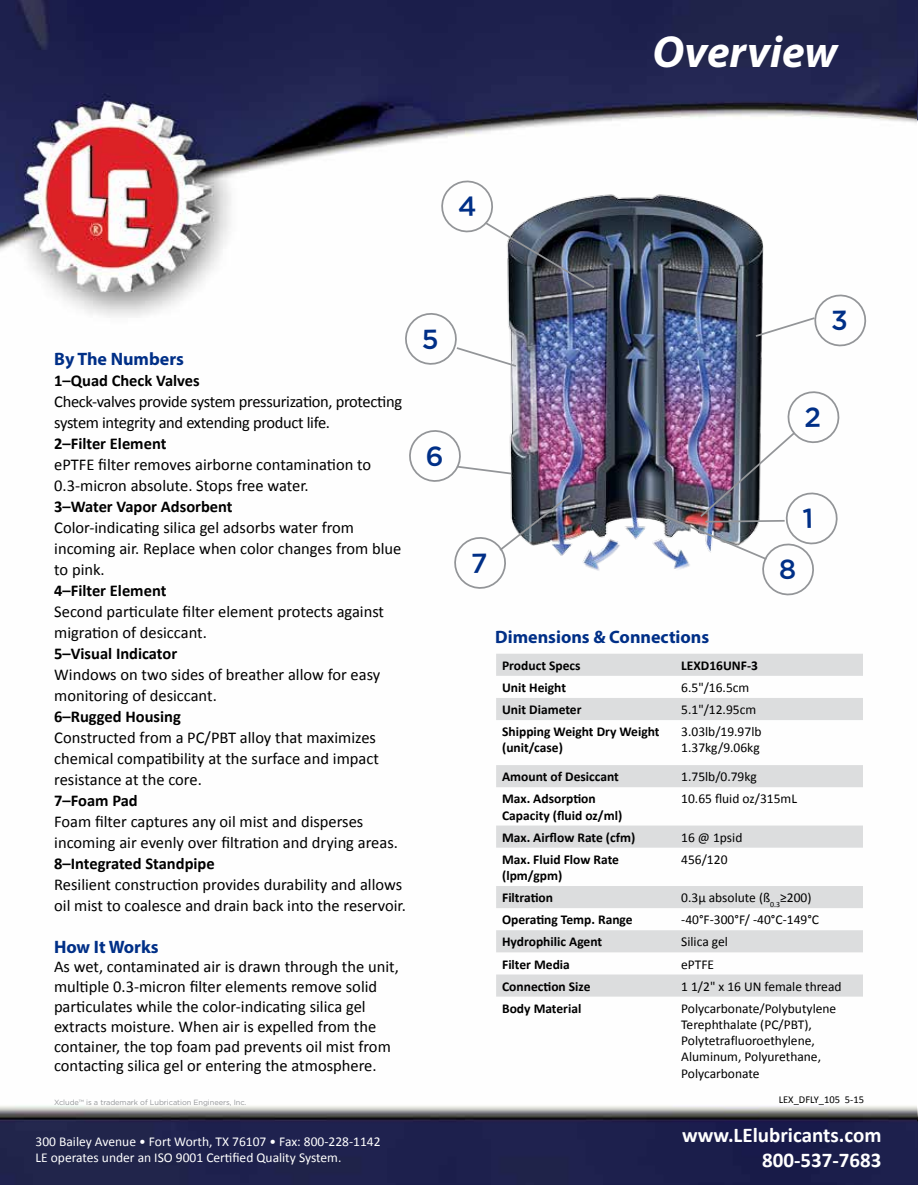
<style>
.page{position:relative;width:918px;height:1188px;background:#fff}
.page>*{position:absolute;margin:0;border:0;box-sizing:border-box;transform-origin:0 0}
.t1{font:italic 700 45px "Myriad Pro";color:#fff}
.t2{font:700 21px/25.2px "Calibri";color:#fff;text-align:right}
.t3{font:700 18px "Myriad Pro";color:#002f87}
.t4{font:16.5px/21px "Calibri";color:#000}
.t5{font:700 16.5px "Calibri";color:#000}
.t6{font:16.5px/21px "Calibri";letter-spacing:-.02em;color:#000}
.t7{font:13.5px/16.2px "Calibri";color:#000}
.t8{font:700 13.5px/16.2px "Calibri";color:#000}
.t9{font:13.5px/16.2px "Calibri";color:#fff}
.t10{font:10.5px "Calibri";color:#000}
.t11{font:7.5px "Gotham";letter-spacing:-.01em;color:#939598}
</style>
<div class="page">
<img style="left:0;top:0;width:918px;height:1185px">
<svg style="left:496px;top:654px;width:367px;height:343px"></svg>
<img style="left:421px;top:163px;width:436px;height:477px">
<svg style="left:436px;top:176px;width:160px;height:114px"></svg>
<svg style="left:400px;top:308px;width:118px;height:60px"></svg>
<svg style="left:404px;top:425px;width:109px;height:60px"></svg>
<svg style="left:449px;top:493px;width:123px;height:98px"></svg>
<img style="left:652px;top:386px;width:192px;height:212px">
<svg style="left:754px;top:290px;width:117px;height:59px"></svg>
<h1 class="t1" style="left:652px;top:22px;width:186px">Overview</h1>
<p class="t3" style="left:54px;top:347px;width:131px">By The Numbers</p>
<p class="t5" style="left:54px;top:374px;width:147px">1–Quad Check Valves</p>
<p class="t6" style="left:54px;top:393px;width:349px">Check-valves provide system pressurization, protecting system integrity and extending product life.</p>
<p class="t5" style="left:54px;top:437px;width:114px">2–Filter Element</p>
<p class="t4" style="left:54px;top:456px;width:319px">ePTFE filter removes airborne contamination to<br>0.3-micron absolute. Stops free water.</p>
<p class="t5" style="left:54px;top:500px;width:180px">3–Water Vapor Adsorbent</p>
<p class="t4" style="left:54px;top:519px;width:349px">Color-indicating silica gel adsorbs water from incoming air. Replace when color changes from blue to pink.</p>
<p class="t5" style="left:54px;top:584px;width:114px">4–Filter Element</p>
<p class="t4" style="left:54px;top:603px;width:331px">Second particulate filter element protects against migration of desiccant.</p>
<p class="t5" style="left:54px;top:647px;width:125px">5–Visual Indicator</p>
<p class="t4" style="left:54px;top:666px;width:328px">Windows on two sides of breather allow for easy monitoring of desiccant.</p>
<p class="t5" style="left:54px;top:710px;width:128px">6–Rugged Housing</p>
<p class="t4" style="left:54px;top:729px;width:326px">Constructed from a PC/PBT alloy that maximizes chemical compatibility at the surface and impact resistance at the core.</p>
<p class="t5" style="left:54px;top:794px;width:85px">7–Foam Pad</p>
<p class="t4" style="left:54px;top:813px;width:345px">Foam filter captures any oil mist and disperses incoming air evenly over filtration and drying areas.</p>
<p class="t5" style="left:54px;top:857px;width:162px">8–Integrated Standpipe</p>
<p class="t4" style="left:54px;top:876px;width:353px">Resilient construction provides durability and allows oil mist to coalesce and drain back into the reservoir.</p>
<p class="t3" style="left:54px;top:935px;width:106px">How It Works</p>
<p class="t4" style="left:54px;top:958px;width:346px;line-height:19.8px">As wet, contaminated air is drawn through the unit, multiple 0.3-micron filter elements remove solid particulates while the color-indicating silica gel extracts moisture. When air is expelled from the container, the top foam pad prevents oil mist from contacting silica gel or entering the atmosphere.</p>
<p class="t3" style="left:495px;top:625px;width:216px">Dimensions &amp; Connections</p>
<p class="t8" style="left:502px;top:658px;width:80px">Product Specs</p>
<p class="t8" style="left:681px;top:658px;width:78px">LEXD16UNF-3</p>
<p class="t8" style="left:502px;top:680px;width:65px">Unit Height</p>
<p class="t7" style="left:681px;top:680px;width:70px">6.5"/16.5cm</p>
<p class="t8" style="left:502px;top:703px;width:81px">Unit Diameter</p>
<p class="t7" style="left:681px;top:703px;width:76px">5.1"/12.95cm</p>
<p class="t8" style="left:502px;top:725px;width:159px">Shipping Weight Dry Weight (unit/case)</p>
<p class="t7" style="left:681px;top:725px;width:82px">3.03lb/19.97lb<br>1.37kg/9.06kg</p>
<p class="t8" style="left:502px;top:770px;width:118px">Amount of Desiccant</p>
<p class="t7" style="left:681px;top:770px;width:77px">1.75lb/0.79kg</p>
<p class="t8" style="left:502px;top:792px;width:122px">Max. Adsorption<br>Capacity (fluid oz/ml)</p>
<p class="t7" style="left:681px;top:792px;width:117px">10.65 fluid oz/315mL</p>
<p class="t8" style="left:502px;top:830px;width:135px">Max. Airflow Rate (cfm)</p>
<p class="t7" style="left:681px;top:830px;width:63px">16 @ 1psid</p>
<p class="t8" style="left:502px;top:852px;width:118px">Max. Fluid Flow Rate (lpm/gpm)</p>
<p class="t7" style="left:681px;top:852px;width:48px">456/120</p>
<p class="t8" style="left:502px;top:891px;width:52px">Filtration</p>
<p class="t7" style="left:681px;top:891px;width:132px">0.3μ absolute (ß<sub>0.3</sub>≥200)</p>
<p class="t8" style="left:502px;top:913px;width:132px">Operating Temp. Range</p>
<p class="t7" style="left:681px;top:913px;width:139px">-40°F-300°F/ -40°C-149°C</p>
<p class="t8" style="left:502px;top:935px;width:102px">Hydrophilic Agent</p>
<p class="t7" style="left:681px;top:935px;width:48px">Silica gel</p>
<p class="t8" style="left:502px;top:957px;width:69px">Filter Media</p>
<p class="t7" style="left:681px;top:957px;width:34px">ePTFE</p>
<p class="t8" style="left:502px;top:979px;width:90px">Connection Size</p>
<p class="t7" style="left:681px;top:979px;width:162px">1 1/2" x 16 UN female thread</p>
<p class="t8" style="left:502px;top:1001px;width:81px">Body Material</p>
<p class="t7" style="left:681px;top:1001px;width:157px">Polycarbonate/Polybutylene<br>Terephthalate (PC/PBT),<br>Polytetrafluoroethylene,<br>Aluminum, Polyurethane,<br>Polycarbonate</p>
<p class="t11" style="left:54px;top:1098px;width:194px">Xclude™ is a trademark of Lubrication Engineers, Inc.</p>
<p class="t10" style="left:779px;top:1095px;width:87px">LEX_DFLY_105 5-15</p>
<p class="t9" style="left:36px;top:1135px;width:347px">300 Bailey Avenue • Fort Worth, TX 76107 • Fax: 800-228-1142<br>LE operates under an ISO 9001 Certified Quality System.</p>
<p class="t2" style="left:682px;top:1124px;width:201px">www.LElubricants.com<br>800-537-7683</p>
</div>
